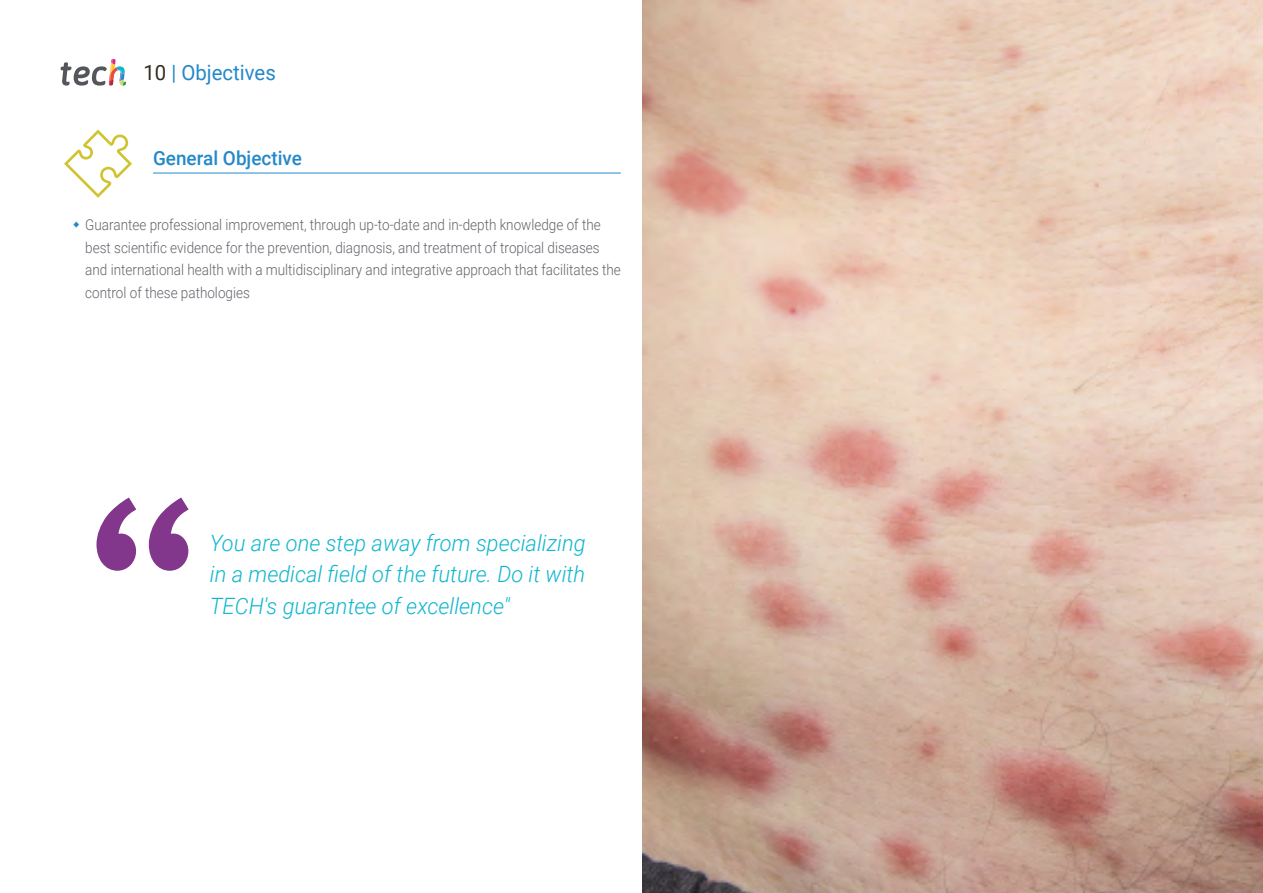
<style>
.page{position:relative;width:1263px;height:893px;background:#fff}
.page>*{position:absolute;margin:0;border:0;box-sizing:border-box;transform-origin:0 0}
.t1{font:italic 300 22.5px/31.5px "Roboto";color:#0fb6cf;text-align:justify}
.t2{font:21px "Roboto";color:#2488c9}
.t3{font:500 19.5px "Roboto";color:#2488c9}
.t4{font:300 15px/22.5px "Roboto";color:#61646a;scale:.9 1}
.s1{color:#312e20}
</style>
<div class="page">
<hr style="left:153px;top:173px;width:468px;height:1px;background:#2488c9">
<svg style="left:64px;top:130px;width:68px;height:68px"></svg>
<img style="left:642px;top:0;width:621px;height:893px">
<svg style="left:61px;top:59px;width:65px;height:27px"></svg>
<svg style="left:96px;top:497px;width:93px;height:74px"></svg>
<h2 class="t2" style="left:144px;top:57px;width:134px"><span class="s1">10</span> | Objectives</h2>
<h3 class="t3" style="left:153px;top:144px;width:150px">General Objective</h3>
<p class="t4" style="left:85px;top:213px;width:596px">Guarantee professional improvement, through up-to-date and in-depth knowledge of the best scientific evidence for the prevention, diagnosis, and treatment of tropical diseases and international health with a multidisciplinary and integrative approach that facilitates the control of these pathologies</p>
<h1 class="t1" style="left:210px;top:526px;width:377px">You are one step away from specializing in a medical field of the future. Do it with TECH's guarantee of excellence"</h1>
</div>
